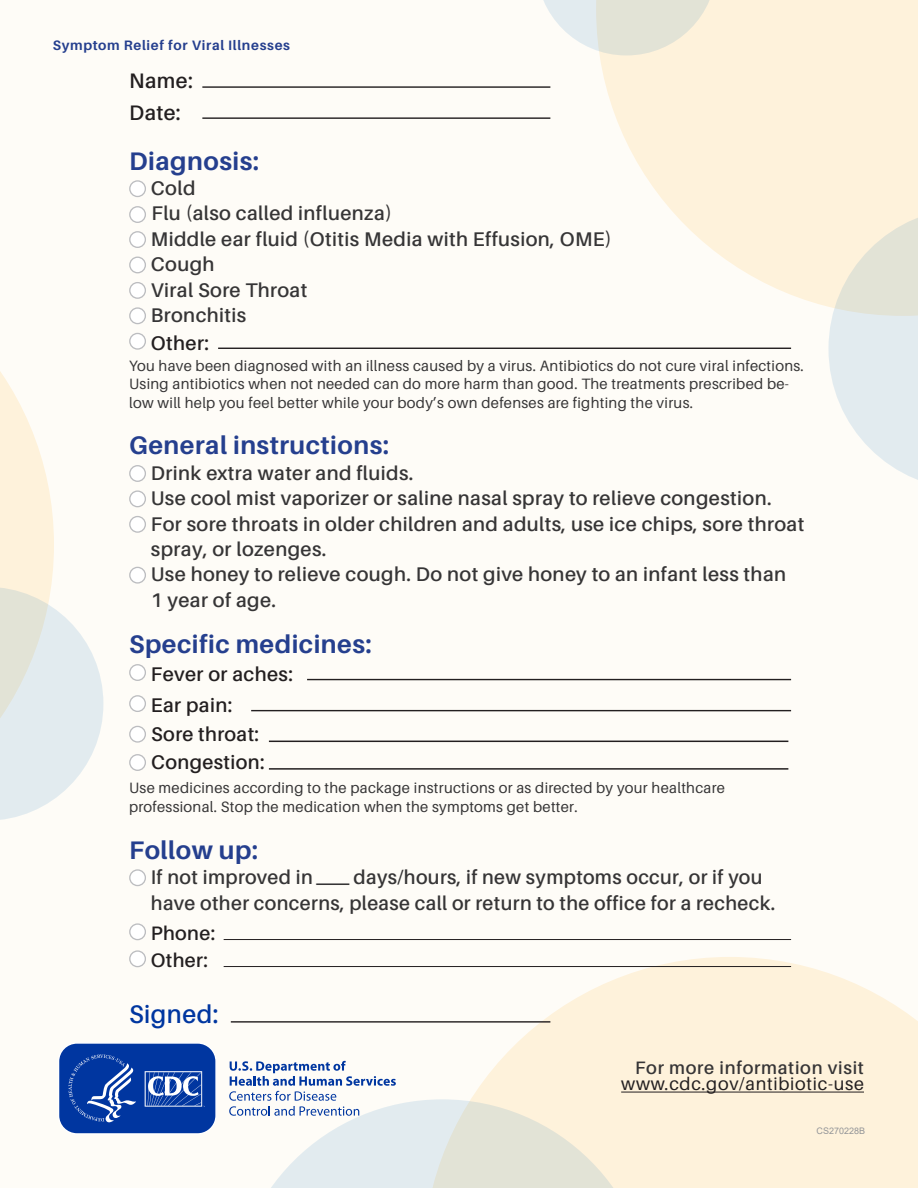
<style>
.page{position:relative;width:918px;height:1188px;background:#fefcf7}
.page>*{position:absolute;margin:0;border:0;box-sizing:border-box;transform-origin:0 0}
.t1{font:700 25.35px "Aileron";letter-spacing:.02em;color:#253f8e}
.Signed{font:600 25.35px "Aileron";letter-spacing:.02em;color:#0036a0}
.Name_Date{font:600 21px "Aileron";letter-spacing:.02em;color:#231f20}
.t2{font:600 19.8px/25.3px "Aileron";letter-spacing:.02em;color:#363536}
.RULE__875__indent{font:600 19.8px "Aileron";letter-spacing:.02em;color:#231f20}
.RULE__625__indent{font:600 19.8px "Aileron";letter-spacing:.02em;color:#231f20}
.RULE{font:600 19.8px "Aileron";letter-spacing:.02em;color:#231f20}
.RULE__875__indent-2{font:600 19.5px "Aileron";letter-spacing:.02em;color:#231f20}
.Paragraph_Style_1{font:18px "Aileron";letter-spacing:.04em;color:#231f20}
.t3{font:600 18px "Aileron";letter-spacing:.04em;color:#363536}
.t4{font:15px/18.3px "Aileron";letter-spacing:.02em;color:#363536}
.t5{font:700 13.65px "Aileron";letter-spacing:.05em;color:#253f8e}
.t6{font:9px "Arial";color:#939598}
.s1{font-weight:700}
</style>
<div class="page">
<svg style="left:600px;top:0;width:318px;height:307px;fill:#fef2db"></svg>
<svg style="left:500px;top:957px;width:418px;height:231px;fill:#fef2db"></svg>
<svg style="left:828px;top:208px;width:90px;height:272px"></svg>
<svg style="left:0;top:371px;width:103px;height:449px"></svg>
<svg style="left:543px;top:0;width:174px;height:56px"></svg>
<hr style="left:202px;top:86px;width:348px;height:2px;background:#231f20">
<hr style="left:202px;top:117px;width:348px;height:2px;background:#231f20">
<hr style="left:218px;top:348px;width:573px;height:1px;background:#231f20">
<hr style="left:307px;top:679px;width:484px;height:1px;background:#231f20">
<hr style="left:251px;top:710px;width:540px;height:1px;background:#231f20">
<hr style="left:224px;top:939px;width:567px;height:1px;background:#231f20">
<hr style="left:224px;top:966px;width:567px;height:1px;background:#231f20">
<hr style="left:231px;top:1021px;width:319px;height:2px;background:#231f20">
<div style="left:130px;top:181px;width:15px;height:16px;background:#fff;border-radius:50%"></div>
<div style="left:129px;top:180px;width:17px;height:17px;border:1px solid #bcbdc0;border-radius:50%"></div>
<div style="left:130px;top:232px;width:15px;height:15px;background:#fff;border-radius:50%"></div>
<div style="left:129px;top:231px;width:17px;height:17px;border:1px solid #bcbdc0;border-radius:50%"></div>
<div style="left:130px;top:257px;width:15px;height:16px;background:#fff;border-radius:50%"></div>
<div style="left:129px;top:257px;width:17px;height:16px;border:1px solid #bcbdc0;border-radius:50%"></div>
<div style="left:130px;top:283px;width:15px;height:15px;background:#fff;border-radius:50%"></div>
<div style="left:129px;top:282px;width:17px;height:17px;border:1px solid #bcbdc0;border-radius:50%"></div>
<div style="left:130px;top:308px;width:15px;height:16px;background:#fff;border-radius:50%"></div>
<div style="left:129px;top:307px;width:17px;height:17px;border:1px solid #bcbdc0;border-radius:50%"></div>
<div style="left:130px;top:333px;width:15px;height:16px;background:#fff;border-radius:50%"></div>
<div style="left:129px;top:333px;width:17px;height:17px;border:1px solid #bcbdc0;border-radius:50%"></div>
<div style="left:130px;top:466px;width:15px;height:15px;background:#fff;border-radius:50%"></div>
<div style="left:129px;top:465px;width:17px;height:17px;border:1px solid #bcbdc0;border-radius:50%"></div>
<div style="left:130px;top:491px;width:15px;height:16px;background:#fff;border-radius:50%"></div>
<div style="left:129px;top:490px;width:17px;height:17px;border:1px solid #bcbdc0;border-radius:50%"></div>
<div style="left:130px;top:517px;width:15px;height:15px;background:#fff;border-radius:50%"></div>
<div style="left:129px;top:516px;width:17px;height:17px;border:1px solid #bcbdc0;border-radius:50%"></div>
<div style="left:130px;top:567px;width:15px;height:16px;background:#fff;border-radius:50%"></div>
<div style="left:129px;top:567px;width:17px;height:17px;border:1px solid #bcbdc0;border-radius:50%"></div>
<div style="left:130px;top:665px;width:15px;height:15px;background:#fff;border-radius:50%"></div>
<div style="left:129px;top:664px;width:17px;height:17px;border:1px solid #bcbdc0;border-radius:50%"></div>
<div style="left:130px;top:696px;width:15px;height:15px;background:#fff;border-radius:50%"></div>
<div style="left:129px;top:695px;width:17px;height:17px;border:1px solid #bcbdc0;border-radius:50%"></div>
<div style="left:130px;top:870px;width:15px;height:16px;background:#fff;border-radius:50%"></div>
<div style="left:129px;top:869px;width:17px;height:17px;border:1px solid #bcbdc0;border-radius:50%"></div>
<div style="left:130px;top:924px;width:15px;height:16px;background:#fff;border-radius:50%"></div>
<div style="left:129px;top:923px;width:17px;height:17px;border:1px solid #bcbdc0;border-radius:50%"></div>
<div style="left:130px;top:951px;width:15px;height:16px;background:#fff;border-radius:50%"></div>
<div style="left:129px;top:950px;width:17px;height:17px;border:1px solid #bcbdc0;border-radius:50%"></div>
<hr style="left:621px;top:1092px;width:243px;height:1px;background:#231f20">
<svg style="left:229px;top:1061px;width:423px;height:127px"></svg>
<svg style="left:59px;top:1043px;width:157px;height:91px"></svg>
<div style="left:130px;top:207px;width:15px;height:15px;background:#fff;border-radius:50%"></div>
<div style="left:129px;top:206px;width:17px;height:17px;border:1px solid #bcbdc0;border-radius:50%"></div>
<div style="left:130px;top:726px;width:15px;height:16px;background:#fff;border-radius:50%"></div>
<div style="left:129px;top:726px;width:17px;height:17px;border:1px solid #bcbdc0;border-radius:50%"></div>
<div style="left:130px;top:755px;width:15px;height:15px;background:#fff;border-radius:50%"></div>
<div style="left:129px;top:754px;width:17px;height:17px;border:1px solid #bcbdc0;border-radius:50%"></div>
<hr style="left:269px;top:741px;width:519px;height:1px;background:#231f20">
<hr style="left:269px;top:768px;width:519px;height:2px;background:#231f20">
<p class="t5" style="left:53px;top:37px;width:239px">Symptom Relief for Viral Illnesses</p>
<p class="Name_Date" style="left:129px;top:70px;width:65px">Name:</p>
<p class="Name_Date" style="left:129px;top:101px;width:53px">Date:</p>
<p class="t1" style="left:129px;top:147px;width:132px">Diagnosis:</p>
<p class="t2" style="left:151px;top:176px;width:46px">Cold</p>
<p class="t2" style="left:151px;top:201px;width:242px">Flu (also called influenza)</p>
<p class="t2" style="left:151px;top:227px;width:462px">Middle ear fluid (Otitis Media with Effusion, OME)</p>
<p class="t2" style="left:151px;top:252px;width:65px">Cough</p>
<p class="t2" style="left:151px;top:277px;width:158px">Viral Sore Throat</p>
<p class="t2" style="left:151px;top:303px;width:97px">Bronchitis</p>
<p class="RULE" style="left:151px;top:332px;width:60px">Other:</p>
<p class="t4" style="left:129px;top:357px;width:676px">You have been diagnosed with an illness caused by a virus. Antibiotics do not cure viral infections.<br>Using antibiotics when not needed can do more harm than good. The treatments prescribed be&shy;low will help you feel better while your body’s own defenses are fighting the virus.</p>
<p class="t1" style="left:129px;top:431px;width:262px">General instructions:</p>
<p class="t2" style="left:151px;top:460px;width:264px">Drink extra water and fluids.</p>
<p class="t2" style="left:151px;top:486px;width:622px">Use cool mist vaporizer or saline nasal spray to relieve congestion.</p>
<p class="t2" style="left:151px;top:511px;width:655px">For sore throats in older children and adults, use ice chips, sore throat spray, or lozenges.</p>
<p class="t2" style="left:151px;top:562px;width:637px">Use honey to relieve cough. Do not give honey to an infant less than<br>1 year of age.</p>
<p class="t1" style="left:129px;top:630px;width:244px">Specific medicines:</p>
<p class="RULE__875__indent" style="left:151px;top:663px;width:144px">Fever or aches:</p>
<p class="RULE__625__indent" style="left:151px;top:694px;width:83px">Ear pain:</p>
<p class="RULE__875__indent" style="left:151px;top:723px;width:109px">Sore throat:</p>
<p class="RULE__875__indent" style="left:151px;top:752px;width:115px">Congestion:</p>
<p class="t4" style="left:129px;top:779px;width:597px">Use medicines according to the package instructions or as directed by your healthcare</p>
<p class="t4" style="left:129px;top:798px;width:450px">professional. Stop the medication when the symptoms get better.</p>
<p class="t1" style="left:129px;top:836px;width:130px">Follow up:</p>
<p class="t2" style="left:151px;top:865px;width:626px">If not improved in<span class="s1">—</span>days/hours, if new symptoms occur, or if you have other concerns, please call or return to the office for a recheck.</p>
<p class="RULE__875__indent-2" style="left:151px;top:923px;width:66px">Phone:</p>
<p class="RULE__875__indent-2" style="left:151px;top:950px;width:59px">Other:</p>
<p class="Signed" style="left:129px;top:1001px;width:91px">Signed:</p>
<p class="t3" style="left:635px;top:1058px;width:230px">For more information visit</p>
<p class="Paragraph_Style_1" style="left:621px;top:1074px;width:244px">www.cdc.gov/antibiotic-use</p>
<p class="t6" style="left:817px;top:1125px;width:50px">CS270228B</p>
</div>
